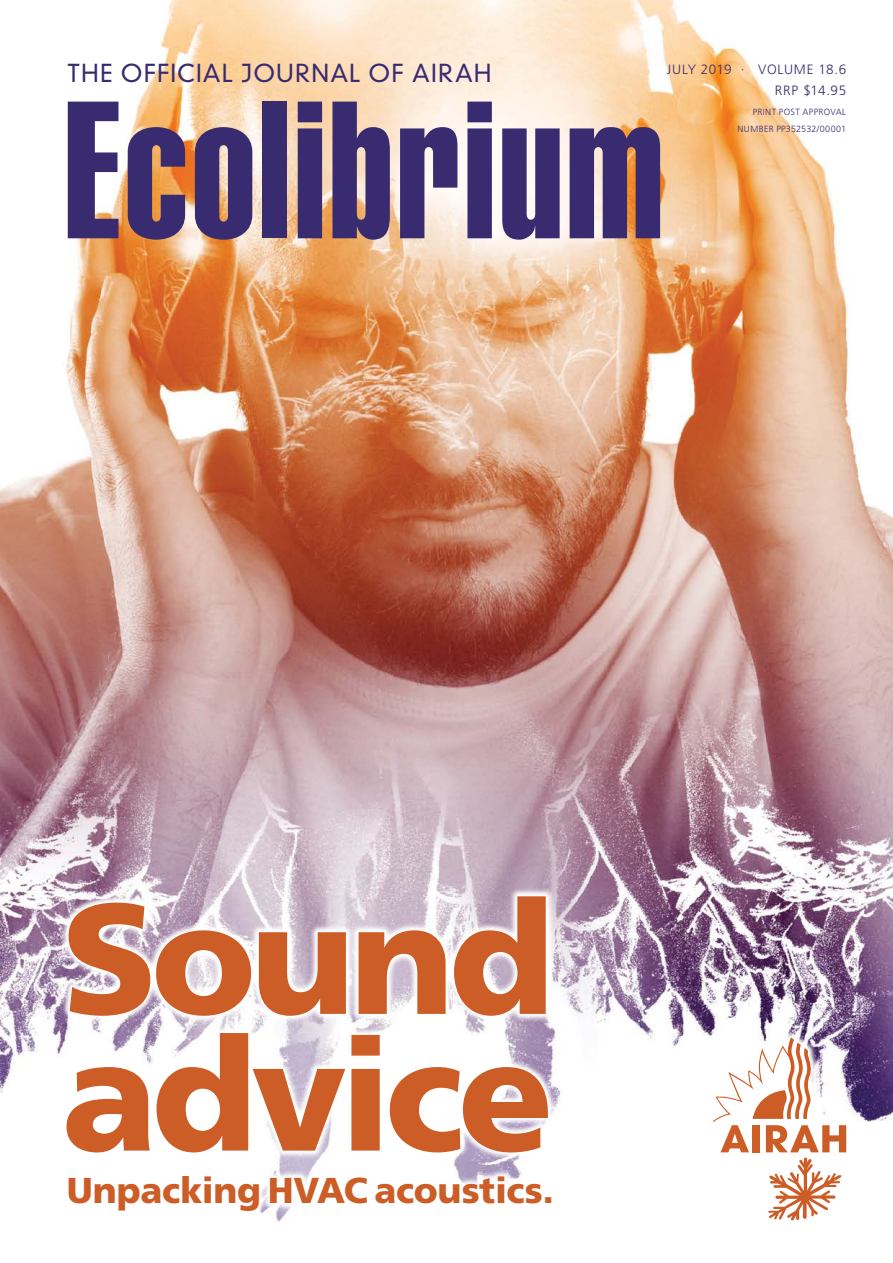
<style>
.page{position:relative;width:893px;height:1263px;background:#fff}
.page>*{position:absolute;margin:0;border:0;box-sizing:border-box;transform-origin:0 0}
.t1{font:192px "Helvetica Extra Compressed";letter-spacing:.015em;color:#392b70}
.t2{font:900 156.75px/136.6px "Frutiger LT Std";letter-spacing:-.035em;color:#cd5d26}
.t3{font:900 36px "Frutiger LT Std";letter-spacing:-.005em;color:#cd5d26}
.t4{font:300 24px "DIN Neuzeit Grotesk";letter-spacing:.045em;color:#392b70}
.t5{font:300 13.5px/20.7px "Frutiger LT Std";letter-spacing:.045em;color:#392b70;text-align:right}
.t6{font:300 9px/16.5px "Frutiger LT Std";letter-spacing:.035em;color:#392b70;text-align:right}
</style>
<div class="page">
<img style="left:0;top:0;width:893px;height:1222px">
<svg style="left:704px;top:1029px;width:151px;height:193px"></svg>
<svg style="left:712px;top:1037px;width:134px;height:183px"></svg>
<svg style="left:58px;top:888px;width:502px;height:332px"></svg>
<h3 class="t4" style="left:68px;top:59px;width:426px">THE OFFICIAL JOURNAL OF AIRAH</h3>
<h1 class="t1" style="left:63px;top:55px;width:601px">Ecolibrium</h1>
<h3 class="t5" style="left:667px;top:59px;width:181px">JULY 2019 · VOLUME 18.6<br>RRP $14.95</h3>
<p class="t6" style="left:737px;top:104px;width:110px">PRINT POST APPROVAL<br>NUMBER PP352532/00001</p>
<h2 class="t2" style="left:62px;top:890px;width:494px">Sound advice</h2>
<h3 class="t3" style="left:67px;top:1169px;width:488px">Unpacking HVAC acoustics.</h3>
</div>
